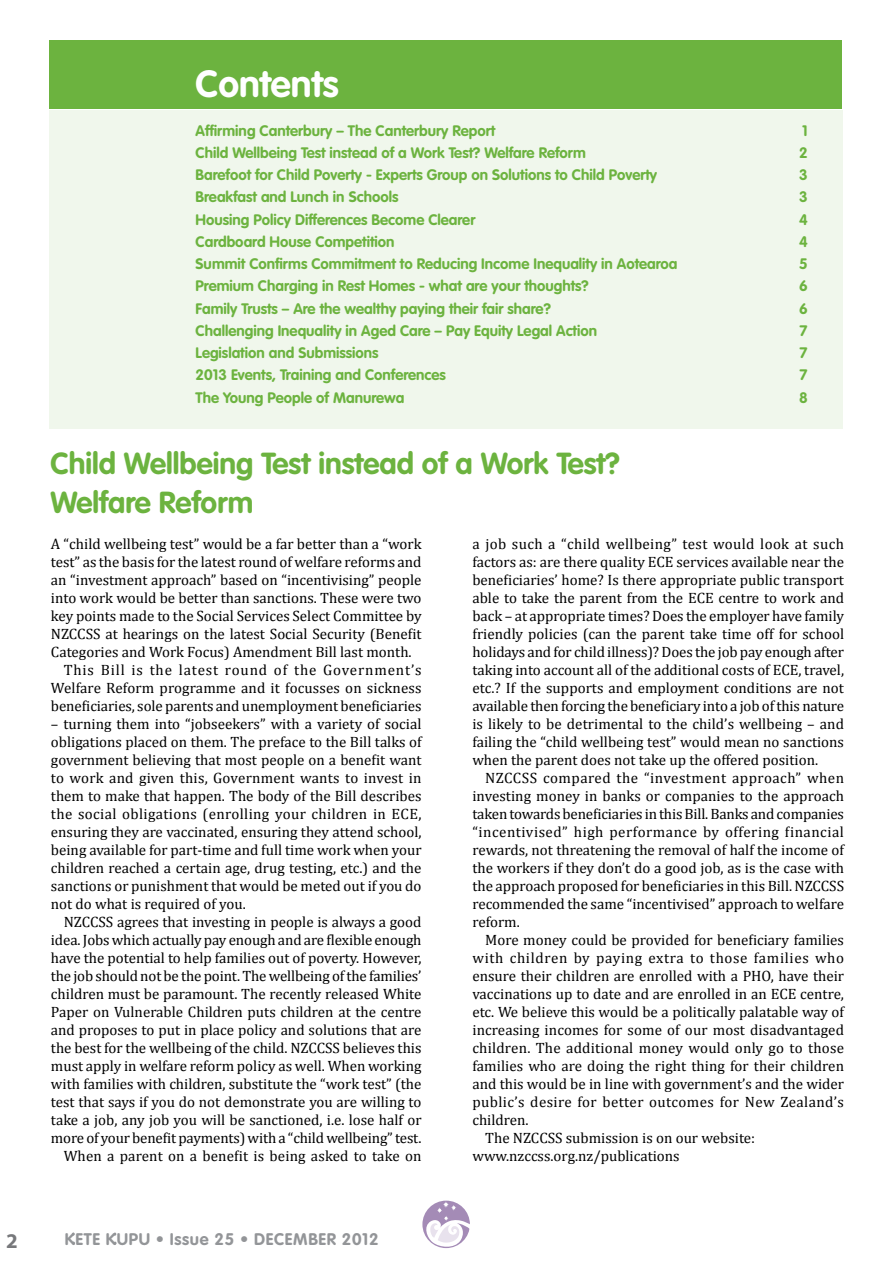
<style>
.page{position:relative;width:893px;height:1263px;background:#fff}
.page>*{position:absolute;margin:0;border:0;box-sizing:border-box;transform-origin:0 0}
.t1{font:700 37.35px "VAG Rounded";color:#fff}
.t2{font:700 30px/39px "VAG Rounded";color:#6cb33f}
.t3{font:700 21px "Myriad Pro";color:#77787b}
.t4{font:700 16.65px "VAG Rounded";letter-spacing:.04em;color:#939598}
.t5{font:15px/18px "Cambria";color:#000;text-align:justify}
.t6{font:700 15px "VAG Rounded";color:#6cb33f}
.t7{font:15px "Cambria";letter-spacing:.025em;color:#000}
.t8{font:15px "Cambria";letter-spacing:.045em;color:#000}
.t9{font:15px "Cambria";letter-spacing:.055em;color:#000}
</style>
<div class="page">
<svg style="left:114px;top:1232px;width:3px;height:13px"></svg>
<div style="left:50px;top:41px;width:792px;height:68px;background:#6cb33f"></div>
<div style="left:49px;top:110px;width:794px;height:318px;background:#f0f7ec"></div>
<svg style="left:423px;top:1201px;width:47px;height:48px"></svg>
<h3 class="t3" style="left:6px;top:1227px;width:13px">2</h3>
<h1 class="t1" style="left:196px;top:62px;width:145px">Contents</h1>
<p class="t6" style="left:196px;top:122px;width:301px">Affirming Canterbury – The Canterbury Report</p>
<p class="t6" style="left:802px;top:122px;width:7px">1</p>
<p class="t6" style="left:196px;top:144px;width:392px">Child Wellbeing Test instead of a Work Test? Welfare Reform</p>
<p class="t6" style="left:799px;top:144px;width:10px">2</p>
<p class="t6" style="left:196px;top:166px;width:463px">Barefoot for Child Poverty - Experts Group on Solutions to Child Poverty</p>
<p class="t6" style="left:799px;top:166px;width:10px">3</p>
<p class="t6" style="left:196px;top:188px;width:204px">Breakfast and Lunch in Schools</p>
<p class="t6" style="left:799px;top:188px;width:10px">3</p>
<p class="t6" style="left:196px;top:211px;width:281px">Housing Policy Differences Become Clearer</p>
<p class="t6" style="left:799px;top:211px;width:10px">4</p>
<p class="t6" style="left:196px;top:233px;width:200px">Cardboard House Competition</p>
<p class="t6" style="left:799px;top:233px;width:10px">4</p>
<p class="t6" style="left:196px;top:255px;width:483px">Summit Confirms Commitment to Reducing Income Inequality in Aotearoa</p>
<p class="t6" style="left:799px;top:255px;width:10px">5</p>
<p class="t6" style="left:196px;top:277px;width:395px">Premium Charging in Rest Homes - what are your thoughts?</p>
<p class="t6" style="left:799px;top:277px;width:10px">6</p>
<p class="t6" style="left:196px;top:300px;width:357px">Family Trusts – Are the wealthy paying their fair share?</p>
<p class="t6" style="left:799px;top:300px;width:10px">6</p>
<p class="t6" style="left:196px;top:322px;width:403px">Challenging Inequality in Aged Care – Pay Equity Legal Action</p>
<p class="t6" style="left:800px;top:322px;width:10px">7</p>
<p class="t6" style="left:196px;top:344px;width:185px">Legislation and Submissions</p>
<p class="t6" style="left:800px;top:344px;width:10px">7</p>
<p class="t6" style="left:196px;top:366px;width:252px">2013 Events, Training and Conferences</p>
<p class="t6" style="left:800px;top:366px;width:10px">7</p>
<p class="t6" style="left:196px;top:389px;width:210px">The Young People of Manurewa</p>
<p class="t6" style="left:799px;top:389px;width:10px">8</p>
<h2 class="t2" style="left:50px;top:445px;width:571px">Child Wellbeing Test instead of a Work Test?<br>Welfare Reform</h2>
<p class="t5" style="left:51px;top:535px;width:372px">A “child wellbeing test” would be a far better than a “work</p>
<p class="t5" style="left:51px;top:553px;width:372px">test” as the basis for the latest round of welfare reforms and</p>
<p class="t5" style="left:51px;top:571px;width:372px">an “investment approach” based on “incentivising” people</p>
<p class="t5" style="left:51px;top:589px;width:372px">into work would be better than sanctions. These were two</p>
<p class="t5" style="left:51px;top:607px;width:372px">key points made to the Social Services Select Committee by</p>
<p class="t5" style="left:51px;top:625px;width:372px">NZCCSS at hearings on the latest Social Security (Benefit</p>
<p class="t5" style="left:51px;top:643px;width:362px">Categories and Work Focus) Amendment Bill last month.</p>
<p class="t9" style="left:64px;top:661px;width:359px">This Bill is the latest round of the Government’s</p>
<p class="t5" style="left:51px;top:679px;width:372px">Welfare Reform programme and it focusses on sickness</p>
<p class="t5" style="left:51px;top:697px;width:372px">beneficiaries, sole parents and unemployment beneficiaries</p>
<p class="t5" style="left:51px;top:715px;width:372px">– turning them into “jobseekers” with a variety of social obligations placed on them. The preface to the Bill talks of government believing that most people on a benefit want to work and given this, Government wants to invest in them to make that happen. The body of the Bill describes the social obligations (enrolling your children in ECE, ensuring they are vaccinated, ensuring they attend school, being available for part-time and full time work when your children reached a certain age, drug testing, etc.) and the sanctions or punishment that would be meted out if you do not do what is required of you.</p>
<p class="t5" style="left:51px;top:913px;width:372px;text-align:right">NZCCSS agrees that investing in people is always a good idea. Jobs which actually pay enough and are flexible enough have the potential to help families out of poverty. However, the job should not be the point. The wellbeing of the families’ children must be paramount. The recently released White Paper on Vulnerable Children puts children at the centre and proposes to put in place policy and solutions that are the best for the wellbeing of the child. NZCCSS believes this must apply in welfare reform policy as well. When working with families with children, substitute the “work test” (the test that says if you do not demonstrate you are willing to take a job, any job you will be sanctioned, i.e. lose half or more of your benefit payments) with a “child wellbeing” test.<br>When a parent on a benefit is being asked to take on</p>
<p class="t4" style="left:65px;top:1229px;width:315px">KETE KUPU • Issue 25 • DECEMBER 2012</p>
<p class="t5" style="left:472px;top:535px;width:373px">a job such a “child wellbeing” test would look at such factors as: are there quality ECE services available near the beneficiaries’ home? Is there appropriate public transport able to take the parent from the ECE centre to work and back – at appropriate times? Does the employer have family friendly policies (can the parent take time off for school holidays and for child illness)? Does the job pay enough after taking into account all of the additional costs of ECE, travel, etc.? If the supports and employment conditions are not available then forcing the beneficiary into a job of this nature is likely to be detrimental to the child’s wellbeing – and failing the “child wellbeing test” would mean no sanctions when the parent does not take up the offered position.</p>
<p class="t5" style="left:472px;top:769px;width:373px;text-indent:13px">NZCCSS compared the “investment approach” when investing money in banks or companies to the approach taken towards beneficiaries in this Bill. Banks and companies “incentivised” high performance by offering financial rewards, not threatening the removal of half the income of the workers if they don’t do a good job, as is the case with the approach proposed for beneficiaries in this Bill. NZCCSS recommended the same “incentivised” approach to welfare reform.</p>
<p class="t5" style="left:485px;top:931px;width:360px">More money could be provided for beneficiary families</p>
<p class="t8" style="left:472px;top:949px;width:373px">with children by paying extra to those families who</p>
<p class="t5" style="left:472px;top:967px;width:373px">ensure their children are enrolled with a PHO, have their</p>
<p class="t5" style="left:472px;top:985px;width:373px">vaccinations up to date and are enrolled in an ECE centre,</p>
<p class="t5" style="left:472px;top:1003px;width:373px">etc. We believe this would be a politically palatable way of</p>
<p class="t5" style="left:472px;top:1021px;width:373px">increasing incomes for some of our most disadvantaged</p>
<p class="t5" style="left:472px;top:1039px;width:373px">children. The additional money would only go to those</p>
<p class="t5" style="left:472px;top:1057px;width:373px">families who are doing the right thing for their children</p>
<p class="t5" style="left:472px;top:1075px;width:373px">and this would be in line with government’s and the wider</p>
<p class="t7" style="left:472px;top:1093px;width:373px">public’s desire for better outcomes for New Zealand’s</p>
<p class="t5" style="left:472px;top:1111px;width:58px">children.</p>
<p class="t5" style="left:485px;top:1129px;width:272px">The NZCCSS submission is on our website:</p>
<p class="t5" style="left:472px;top:1147px;width:209px">www.nzccss.org.nz/publications</p>
</div>
